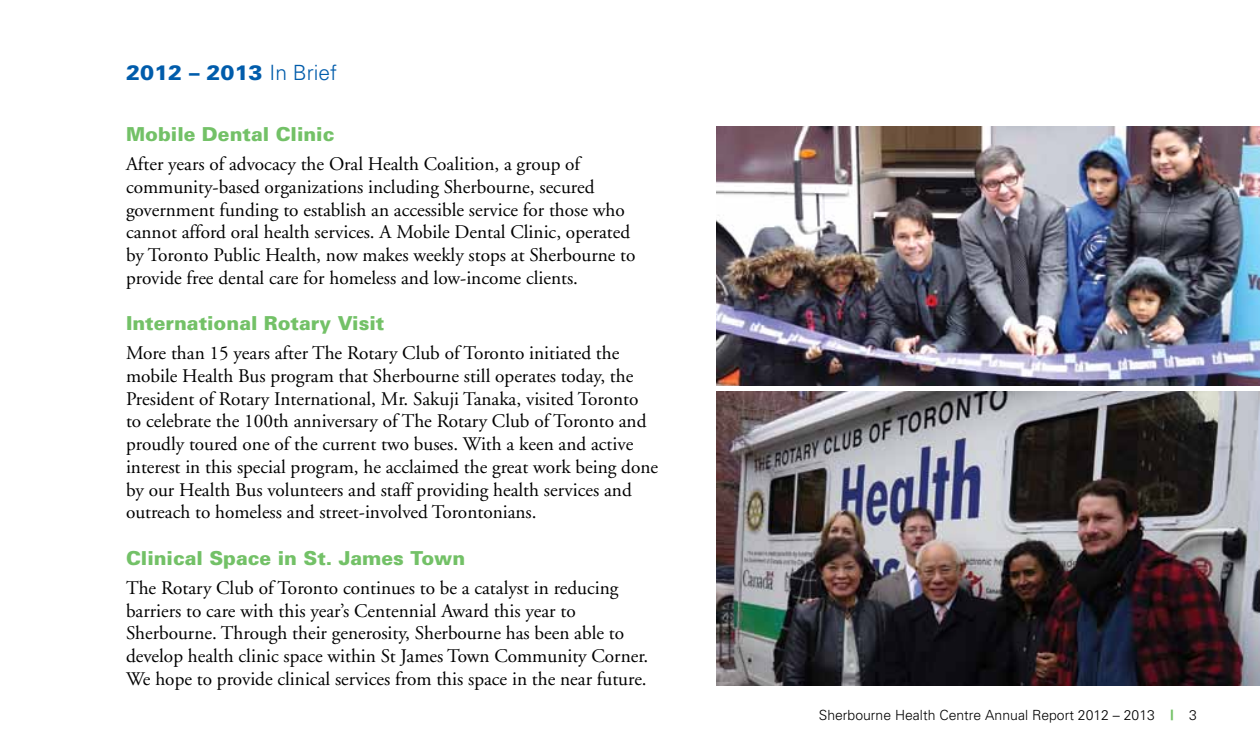
<style>
.page{position:relative;width:1260px;height:756px;background:#fff}
.page>*{position:absolute;margin:0;border:0;box-sizing:border-box;transform-origin:0 0}
.t1{font:900 21px "Univers";color:#005cab}
.t2{font:19.25px/22.8px "Adobe Garamond";color:#000}
.t3{font:900 19.25px "Univers";color:#73c167}
.t4{font:300 14px "Univers";color:#000}
.s1{font-weight:300}
.s2{font-weight:900;color:#73c167}
</style>
<div class="page">
<img style="left:717px;top:392px;width:543px;height:293px">
<img style="left:717px;top:126px;width:543px;height:260px">
<p class="t1" style="left:126px;top:59px;width:213px">2012 – 2013 <span class="s1">In Brief</span></p>
<p class="t3" style="left:126px;top:122px;width:210px">Mobile Dental Clinic</p>
<p class="t2" style="left:126px;top:153px;width:511px">After years of advocacy the Oral Health Coalition, a group of community-based organizations including Sherbourne, secured government funding to establish an accessible service for those who cannot afford oral health services. A Mobile Dental Clinic, operated by Toronto Public Health, now makes weekly stops at Sherbourne to provide free dental care for homeless and low-income clients.</p>
<p class="t3" style="left:126px;top:311px;width:260px">International Rotary Visit</p>
<p class="t2" style="left:126px;top:342px;width:534px">More than 15 years after The Rotary Club of Toronto initiated the mobile Health Bus program that Sherbourne still operates today, the President of Rotary International, Mr. Sakuji Tanaka, visited Toronto to celebrate the 100th anniversary of The Rotary Club of Toronto and proudly toured one of the current two buses. With a keen and active interest in this special program, he acclaimed the great work being done by our Health Bus volunteers and staff providing health services and outreach to homeless and street-involved Torontonians.</p>
<p class="t3" style="left:126px;top:546px;width:341px">Clinical Space in St. James Town</p>
<p class="t2" style="left:126px;top:577px;width:524px">The Rotary Club of Toronto continues to be a catalyst in reducing barriers to care with this year’s Centennial Award this year to Sherbourne. Through their generosity, Sherbourne has been able to develop health clinic space within St James Town Community Corner.<br>We hope to provide clinical services from this space in the near future.</p>
<p class="t4" style="left:819px;top:707px;width:380px">Sherbourne Health Centre Annual Report 2012 – 2013 <span class="s2">|</span> 3</p>
</div>
